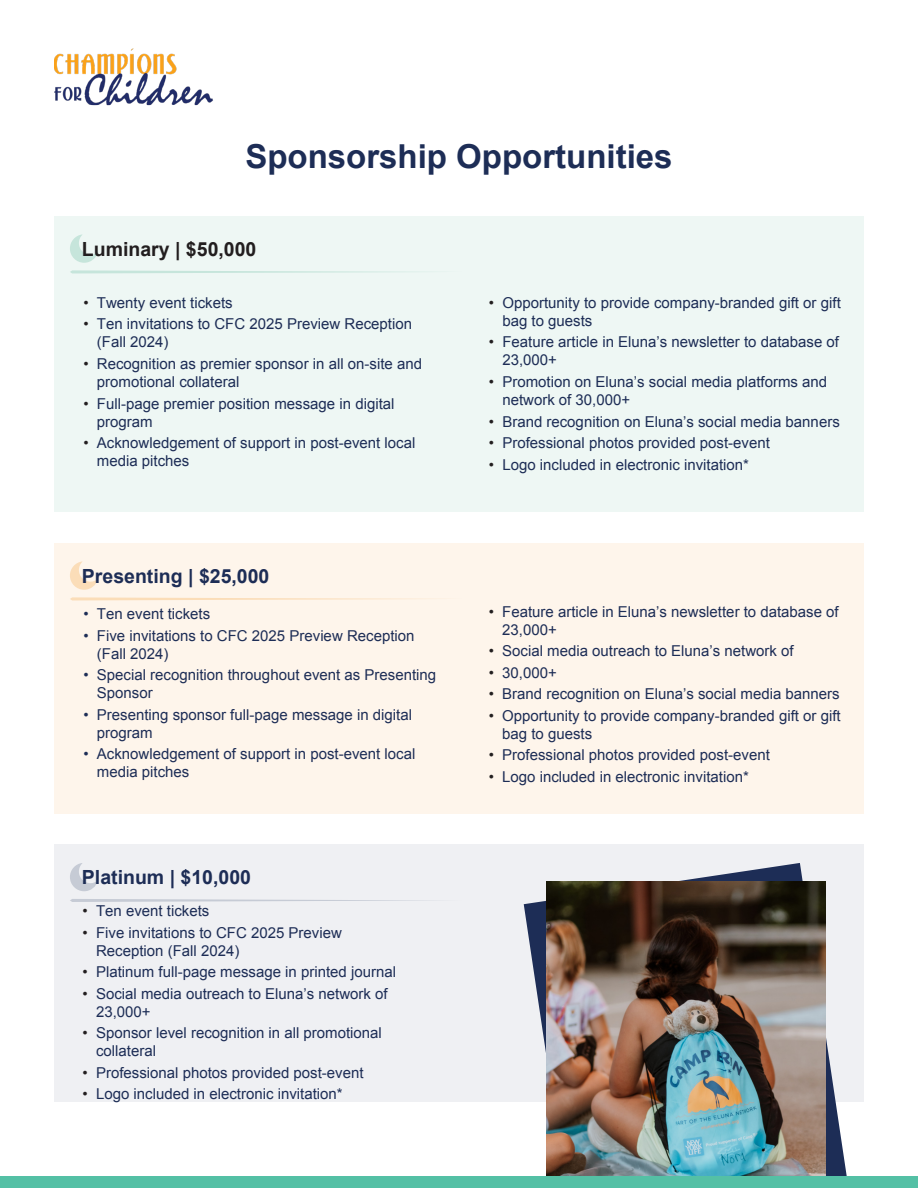
<style>
.page{position:relative;width:918px;height:1188px;background:#fff}
.page>*{position:absolute;margin:0;border:0;box-sizing:border-box;transform-origin:0 0}
.t1{font:700 33px "Arial";color:#1d2d56}
.t2{font:700 19.5px "Arial";color:#1d2d56}
.t3{font:700 19.5px "Arial";color:#221e1f}
.t4{font:15px/18px "Arial";color:#1d2d56}
.t5{font:15px/18px "Arial";color:#1d2d56}
.s1{color:#231f20}
</style>
<div class="page">
<img style="left:54px;top:48px;width:159px;height:57px">
<div style="left:54px;top:216px;width:810px;height:296px;background:#eef7f4"></div>
<svg style="left:70px;top:270px;width:343px;height:3px"></svg>
<svg style="left:70px;top:234px;width:28px;height:29px"></svg>
<div style="left:54px;top:543px;width:810px;height:270px;background:#fef5eb"></div>
<svg style="left:70px;top:597px;width:356px;height:3px"></svg>
<svg style="left:70px;top:561px;width:28px;height:29px"></svg>
<div style="left:54px;top:844px;width:810px;height:258px;background:#eff0f3"></div>
<svg style="left:524px;top:863px;width:324px;height:314px"></svg>
<img style="left:546px;top:882px;width:280px;height:295px">
<svg style="left:70px;top:899px;width:360px;height:3px"></svg>
<svg style="left:70px;top:863px;width:28px;height:28px"></svg>
<div style="left:0;top:1177px;width:918px;height:11px;background:#54c0a5"></div>
<h1 class="t1" style="left:245px;top:135px;width:429px">Sponsorship Opportunities</h1>
<h2 class="t3" style="left:82px;top:236px;width:176px">Luminary | $50,000</h2>
<p class="t4" style="left:83px;top:294px;width:151px"><span class="s1">•</span> Twenty event tickets</p>
<p class="t4" style="left:97px;top:315px;width:317px;text-indent:-14px"><span class="s1">•</span> Ten invitations to CFC 2025 Preview Reception (Fall 2024)</p>
<p class="t4" style="left:97px;top:355px;width:327px;text-indent:-14px"><span class="s1">•</span> Recognition as premier sponsor in all on-site and promotional collateral</p>
<p class="t4" style="left:97px;top:394px;width:299px;text-indent:-14px"><span class="s1">•</span> Full-page premier position message in digital program</p>
<p class="t5" style="left:97px;top:434px;width:320px;text-indent:-14px"><span class="s1">•</span> Acknowledgement of support in post-event local media pitches</p>
<h2 class="t2" style="left:82px;top:563px;width:189px">Presenting | $25,000</h2>
<p class="t4" style="left:83px;top:605px;width:128px">• Ten event tickets</p>
<p class="t4" style="left:97px;top:626px;width:319px;text-indent:-13px">• Five invitations to CFC 2025 Preview Reception (Fall 2024)</p>
<p class="t4" style="left:97px;top:666px;width:341px;text-indent:-13px">• Special recognition throughout event as Presenting<br>Sponsor</p>
<p class="t4" style="left:97px;top:706px;width:317px;text-indent:-13px">• Presenting sponsor full-page message in digital program</p>
<p class="t4" style="left:97px;top:745px;width:320px;text-indent:-13px">• Acknowledgement of support in post-event local media pitches</p>
<h2 class="t2" style="left:82px;top:865px;width:171px">Platinum | $10,000</h2>
<p class="t4" style="left:83px;top:902px;width:128px"><span class="s1">•</span> Ten event tickets</p>
<p class="t4" style="left:96px;top:923px;width:247px;text-indent:-14px"><span class="s1">•</span> Five invitations to CFC 2025 Preview<br>Reception (Fall 2024)</p>
<p class="t4" style="left:83px;top:963px;width:315px"><span class="s1">•</span> Platinum full-page message in printed journal</p>
<p class="t4" style="left:96px;top:984px;width:293px;text-indent:-14px"><span class="s1">•</span> Social media outreach to Eluna’s network of<br>23,000+</p>
<p class="t4" style="left:96px;top:1024px;width:287px;text-indent:-14px"><span class="s1">•</span> Sponsor level recognition in all promotional collateral</p>
<p class="t4" style="left:83px;top:1063px;width:283px"><span class="s1">•</span> Professional photos provided post-event</p>
<p class="t5" style="left:83px;top:1085px;width:262px"><span class="s1">•</span> Logo included in electronic invitation*</p>
<p class="t4" style="left:502px;top:294px;width:340px;text-indent:-14px"><span class="s1">•</span> Opportunity to provide company-branded gift or gift bag to guests</p>
<p class="t4" style="left:502px;top:333px;width:338px;text-indent:-14px"><span class="s1">•</span> Feature article in Eluna’s newsletter to database of<br>23,000+</p>
<p class="t5" style="left:502px;top:373px;width:326px;text-indent:-14px"><span class="s1">•</span> Promotion on Eluna’s social media platforms and network of 30,000+</p>
<p class="t4" style="left:489px;top:412px;width:352px"><span class="s1">•</span> Brand recognition on Eluna’s social media banners</p>
<p class="t4" style="left:489px;top:434px;width:283px"><span class="s1">•</span> Professional photos provided post-event</p>
<p class="t5" style="left:489px;top:455px;width:262px"><span class="s1">•</span> Logo included in electronic invitation*</p>
<p class="t4" style="left:502px;top:603px;width:338px;text-indent:-14px"><span class="s1">•</span> Feature article in Eluna’s newsletter to database of<br>23,000+</p>
<p class="t5" style="left:489px;top:642px;width:307px"><span class="s1">•</span> Social media outreach to Eluna’s network of</p>
<p class="t5" style="left:489px;top:664px;width:70px"><span class="s1">•</span> 30,000+</p>
<p class="t4" style="left:489px;top:685px;width:353px"><span class="s1">•</span> Brand recognition on Eluna’s social media banners</p>
<p class="t4" style="left:502px;top:707px;width:340px;text-indent:-13px"><span class="s1">•</span> Opportunity to provide company-branded gift or gift bag to guests</p>
<p class="t4" style="left:489px;top:746px;width:283px"><span class="s1">•</span> Professional photos provided post-event</p>
<p class="t5" style="left:489px;top:768px;width:262px"><span class="s1">•</span> Logo included in electronic invitation*</p>
</div>
